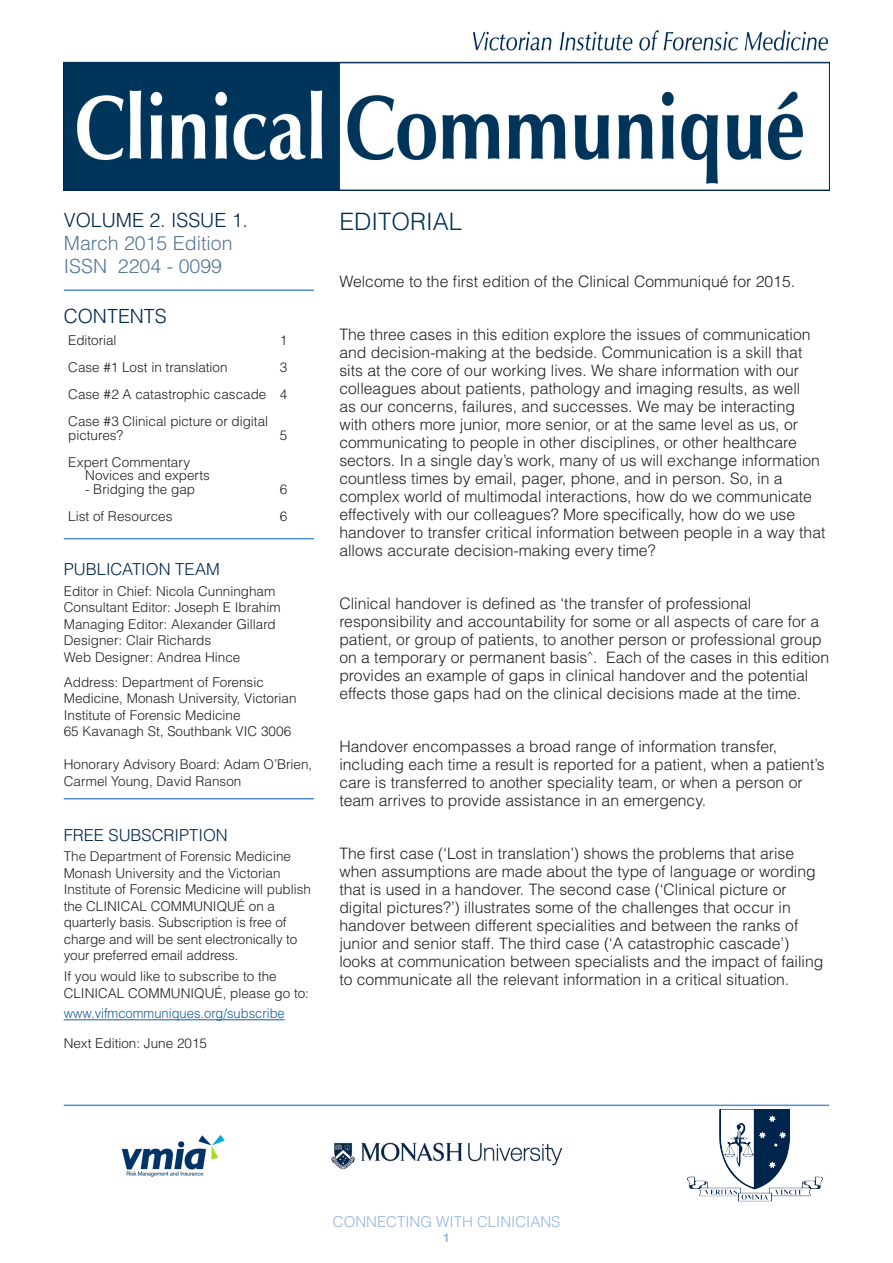
<style>
.page{position:relative;width:893px;height:1263px;background:#fff}
.page>*{position:absolute;margin:0;border:0;box-sizing:border-box;transform-origin:0 0}
.t1{font:300 24px "Helvetica LT Std";color:#003057}
.t2{font:300 19.5px/23.4px "Helvetica LT Std";color:#55779a}
.t3{font:300 19.5px "Helvetica LT Std";color:#00254c}
.t4{font:300 16.5px "Helvetica LT Std";color:#00254c}
.t5{font:300 15.75px/18px "Helvetica LT Std";color:#231f20}
.t6{font:300 15px "Helvetica LT Std";color:#93b4de}
.t7{font:300 13.5px/16.5px "Helvetica LT Std";color:#231f20}
.t8{font:300 13.5px "Helvetica LT Std";color:#175d9e;scale:.96 1}
.t9{font:700 12px "Helvetica LT Std";color:#93b4de}
</style>
<div class="page">
<img style="left:64px;top:30px;width:765px;height:160px">
<img style="left:687px;top:1109px;width:136px;height:93px">
<img style="left:331px;top:1142px;width:232px;height:28px">
<hr style="left:64px;top:1019px;width:221px;height:1px;background:#175d9e">
<hr style="left:64px;top:289px;width:250px;height:2px;background:#5090cc">
<hr style="left:64px;top:538px;width:250px;height:1px;background:#5090cc">
<hr style="left:64px;top:798px;width:250px;height:1px;background:#5090cc">
<img style="left:121px;top:1134px;width:104px;height:43px">
<hr style="left:64px;top:1104px;width:765px;height:2px;background:#5090cc">
<p class="t3" style="left:64px;top:208px;width:186px">VOLUME 2. ISSUE 1.</p>
<p class="t2" style="left:64px;top:231px;width:170px">March 2015 Edition<br>ISSN 2204 - 0099</p>
<p class="t3" style="left:64px;top:304px;width:104px">CONTENTS</p>
<p class="t7" style="left:68px;top:332px;width:50px">Editorial</p>
<p class="t7" style="left:280px;top:332px;width:9px">1</p>
<p class="t7" style="left:68px;top:359px;width:161px">Case #1 Lost in translation</p>
<p class="t7" style="left:68px;top:354px;width:221px;line-height:27px;text-align:justify;text-indent:212px">3<br>Case #2 A catastrophic cascade 4<br>Case #3 Clinical picture or digital</p>
<p class="t7" style="left:68px;top:426px;width:56px">pictures?</p>
<p class="t7" style="left:280px;top:426px;width:9px">5</p>
<p class="t7" style="left:85px;top:455px;width:126px;line-height:13.5px;text-indent:-17px">Expert Commentary<br>Novices and experts</p>
<p class="t7" style="left:85px;top:480px;width:112px">- Bridging the gap</p>
<p class="t7" style="left:280px;top:480px;width:9px">6</p>
<p class="t7" style="left:68px;top:507px;width:106px">List of Resources</p>
<p class="t7" style="left:280px;top:507px;width:9px">6</p>
<p class="t4" style="left:64px;top:559px;width:158px">PUBLICATION TEAM</p>
<p class="t7" style="left:64px;top:583px;width:218px">Editor in Chief: Nicola Cunningham<br>Consultant Editor: Joseph E Ibrahim<br>Managing Editor: Alexander Gillard<br>Designer: Clair Richards<br>Web Designer: Andrea Hince</p>
<p class="t7" style="left:64px;top:673px;width:234px">Address: Department of Forensic Medicine, Monash University, Victorian Institute of Forensic Medicine<br>65 Kavanagh St, Southbank VIC 3006</p>
<p class="t7" style="left:64px;top:756px;width:250px">Honorary Advisory Board: Adam O’Brien,<br>Carmel Young, David Ranson</p>
<p class="t4" style="left:64px;top:824px;width:166px">FREE SUBSCRIPTION</p>
<p class="t7" style="left:64px;top:848px;width:249px">The Department of Forensic Medicine Monash University and the Victorian Institute of Forensic Medicine will publish the CLINICAL COMMUNIQUÉ on a quarterly basis. Subscription is free of charge and will be sent electronically to your preferred email address.</p>
<p class="t7" style="left:64px;top:968px;width:247px">If you would like to subscribe to the<br>CLINICAL COMMUNIQUÉ, please go to:</p>
<p class="t8" style="left:64px;top:1005px;width:232px">www.vifmcommuniques.org/subscribe</p>
<p class="t7" style="left:64px;top:1034px;width:145px">Next Edition: June 2015</p>
<h1 class="t1" style="left:339px;top:206px;width:124px">EDITORIAL</h1>
<p class="t5" style="left:339px;top:272px;width:457px">Welcome to the first edition of the Clinical Communiqué for 2015.</p>
<p class="t5" style="left:339px;top:325px;width:488px">The three cases in this edition explore the issues of communication and decision-making at the bedside. Communication is a skill that sits at the core of our working lives. We share information with our colleagues about patients, pathology and imaging results, as well<br>as our concerns, failures, and successes. We may be interacting with others more junior, more senior, or at the same level as us, or communicating to people in other disciplines, or other healthcare sectors. In a single day’s work, many of us will exchange information countless times by email, pager, phone, and in person. So, in a complex world of multimodal interactions, how do we communicate effectively with our colleagues? More specifically, how do we use handover to transfer critical information between people in a way that allows accurate decision-making every time?</p>
<p class="t5" style="left:339px;top:594px;width:491px">Clinical handover is defined as ‘the transfer of professional responsibility and accountability for some or all aspects of care for a patient, or group of patients, to another person or professional group on a temporary or permanent basis<sup>^</sup>. Each of the cases in this edition provides an example of gaps in clinical handover and the potential effects those gaps had on the clinical decisions made at the time.</p>
<p class="t5" style="left:339px;top:737px;width:487px">Handover encompasses a broad range of information transfer, including each time a result is reported for a patient, when a patient’s care is transferred to another speciality team, or when a person or team arrives to provide assistance in an emergency.</p>
<p class="t5" style="left:339px;top:844px;width:486px">The first case (‘Lost in translation’) shows the problems that arise when assumptions are made about the type of language or wording that is used in a handover. The second case (‘Clinical picture or digital pictures?’) illustrates some of the challenges that occur in handover between different specialities and between the ranks of junior and senior staff. The third case (‘A catastrophic cascade’) looks at communication between specialists and the impact of failing to communicate all the relevant information in a critical situation.</p>
<p class="t6" style="left:333px;top:1212px;width:229px">CONNECTING WITH CLINICIANS</p>
<p class="t9" style="left:443px;top:1230px;width:8px">1</p>
</div>
